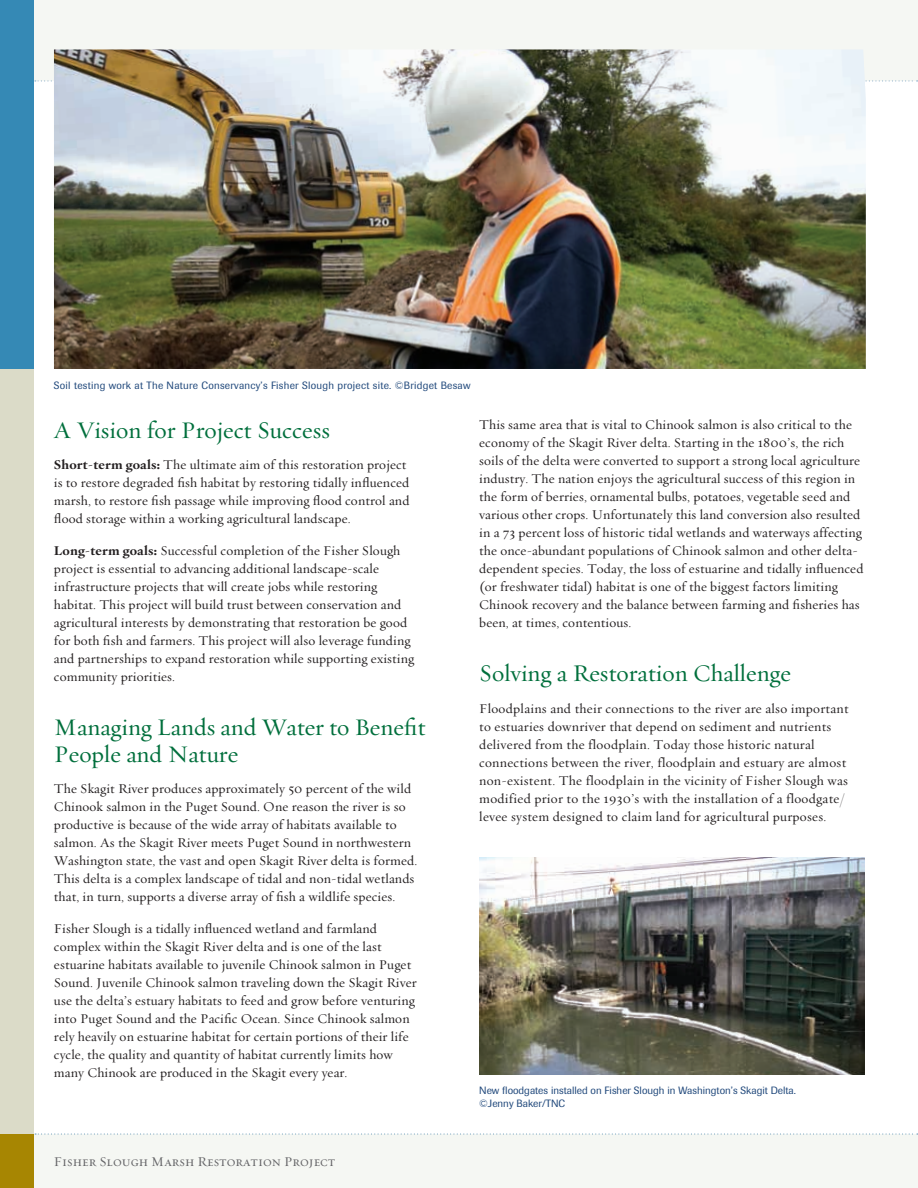
<style>
.page{position:relative;width:918px;height:1188px;background:#fff}
.page>*{position:absolute;margin:0;border:0;box-sizing:border-box;transform-origin:0 0}
.t1{font:24px/27px "Oakleaf";color:#006f3c}
.t2{font:13.5px/18px "Oakleaf";letter-spacing:.01em;color:#231f20}
.t3{font:13.5px "Oakleaf Small Caps Roman";color:#636366}
.t4{font:10.5px/13.5px "Imago";color:#20487b}
.t5{font:10.5px "Imago";letter-spacing:.025em;color:#20487b}
.s1{font-weight:700}
</style>
<div class="page">
<div style="left:0;top:1134px;width:918px;height:54px;background:#f5f7f3"></div>
<div style="left:0;top:0;width:918px;height:81px;background:#f5f7f3"></div>
<svg style="left:35px;top:80px;width:883px;height:1px"></svg>
<svg style="left:35px;top:1133px;width:883px;height:1px"></svg>
<div style="left:0;top:0;width:34px;height:369px;background:#3589b5"></div>
<div style="left:0;top:369px;width:34px;height:765px;background:#dbdbc8"></div>
<div style="left:0;top:1134px;width:34px;height:54px;background:#a78602"></div>
<img style="left:54px;top:49px;width:812px;height:320px">
<img style="left:479px;top:857px;width:385px;height:217px">
<p class="t5" style="left:54px;top:379px;width:418px">Soil testing work at The Nature Conservancy’s Fisher Slough project site. ©Bridget Besaw</p>
<p class="t1" style="left:54px;top:416px;width:277px">A Vision for Project Success</p>
<p class="t2" style="left:54px;top:455px;width:357px"><span class="s1">Short-term goals:</span> The ultimate aim of this restoration project is to restore degraded fish habitat by restoring tidally influenced marsh, to restore fish passage while improving flood control and flood storage within a working agricultural landscape.</p>
<p class="t2" style="left:54px;top:541px;width:362px"><span class="s1">Long-term goals:</span> Successful completion of the Fisher Slough project is essential to advancing additional landscape-scale infrastructure projects that will create jobs while restoring habitat. This project will build trust between conservation and agricultural interests by demonstrating that restoration be good for both fish and farmers. This project will also leverage funding and partnerships to expand restoration while supporting existing community priorities.</p>
<p class="t1" style="left:54px;top:713px;width:373px">Managing Lands and Water to Benefit<br>People and Nature</p>
<p class="t2" style="left:54px;top:779px;width:365px">The Skagit River produces approximately 50 percent of the wild Chinook salmon in the Puget Sound. One reason the river is so productive is because of the wide array of habitats available to salmon. As the Skagit River meets Puget Sound in northwestern Washington state, the vast and open Skagit River delta is formed.<br>This delta is a complex landscape of tidal and non-tidal wetlands that, in turn, supports a diverse array of fish a wildlife species.</p>
<p class="t2" style="left:54px;top:919px;width:364px">Fisher Slough is a tidally influenced wetland and farmland complex within the Skagit River delta and is one of the last estuarine habitats available to juvenile Chinook salmon in Puget Sound. Juvenile Chinook salmon traveling down the Skagit River use the delta’s estuary habitats to feed and grow before venturing into Puget Sound and the Pacific Ocean. Since Chinook salmon rely heavily on estuarine habitat for certain portions of their life cycle, the quality and quantity of habitat currently limits how many Chinook are produced in the Skagit every year.</p>
<p class="t2" style="left:479px;top:415px;width:386px">This same area that is vital to Chinook salmon is also critical to the economy of the Skagit River delta. Starting in the 1800’s, the rich soils of the delta were converted to support a strong local agriculture industry. The nation enjoys the agricultural success of this region in the form of berries, ornamental bulbs, potatoes, vegetable seed and various other crops. Unfortunately this land conversion also resulted in a 73 percent loss of historic tidal wetlands and waterways affecting the once-abundant populations of Chinook salmon and other delta&shy;dependent species. Today, the loss of estuarine and tidally influenced (or freshwater tidal) habitat is one of the biggest factors limiting Chinook recovery and the balance between farming and fisheries has been, at times, contentious.</p>
<p class="t1" style="left:479px;top:659px;width:313px">Solving a Restoration Challenge</p>
<p class="t2" style="left:479px;top:699px;width:371px">Floodplains and their connections to the river are also important to estuaries downriver that depend on sediment and nutrients delivered from the floodplain. Today those historic natural connections between the river, floodplain and estuary are almost non-existent. The floodplain in the vicinity of Fisher Slough was modified prior to the 1930’s with the installation of a floodgate/ levee system designed to claim land for agricultural purposes.</p>
<p class="t4" style="left:479px;top:1084px;width:318px">New floodgates installed on Fisher Slough in Washington’s Skagit Delta. ©Jenny Baker/TNC</p>
<p class="t3" style="left:54px;top:1153px;width:283px">Fisher Slough Marsh Restoration Project</p>
</div>
